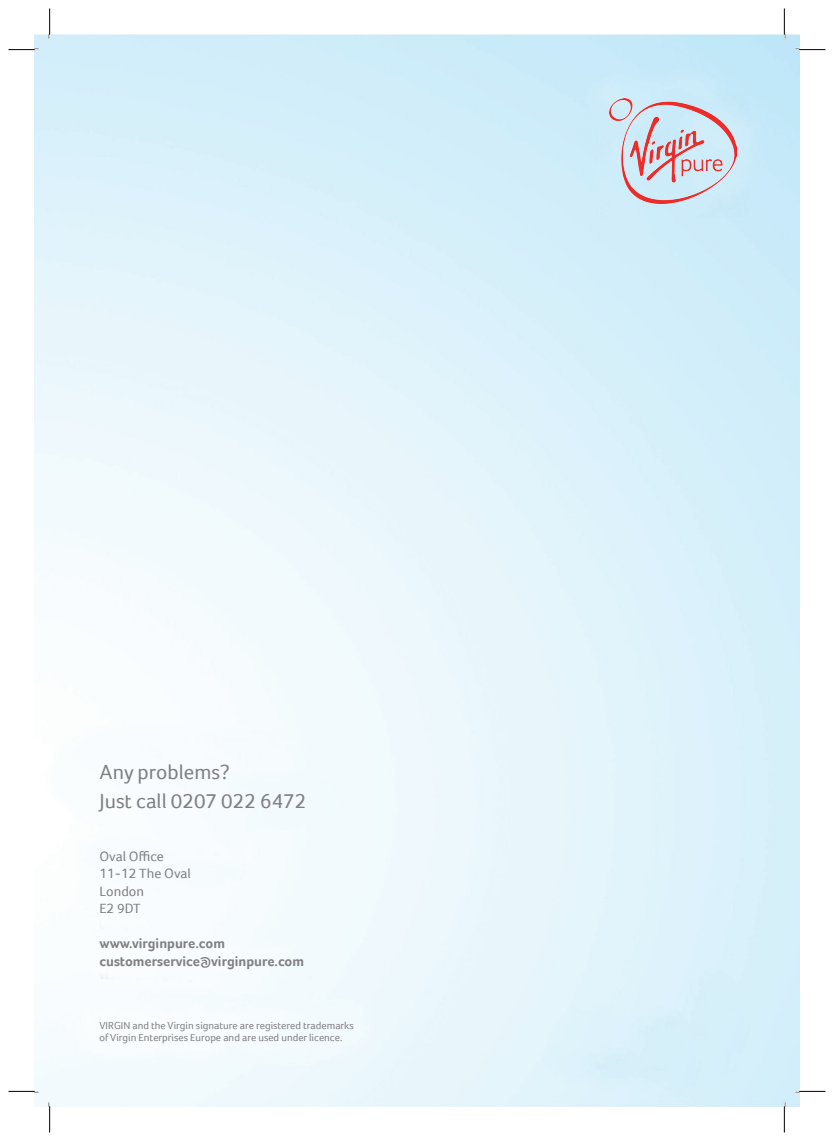
<style>
.page{position:relative;width:834px;height:1141px;background:#fff}
.page>*{position:absolute;margin:0;border:0;box-sizing:border-box;transform-origin:0 0}
.t1{font:21px/29.8px "Foco";color:#808083}
.t2{font:700 14px/17.5px "Foco";color:#808083}
.t3{font:14px/17.5px "Foco";color:#808083}
.t4{font:10.5px/12.2px "Foco";color:#808083}
</style>
<div class="page">
<img style="left:35px;top:35px;width:764px;height:1071px">
<img style="left:609px;top:99px;width:127px;height:105px">
<svg style="left:8px;top:49px;width:27px;height:1px"></svg>
<svg style="left:799px;top:49px;width:26px;height:1px"></svg>
<svg style="left:8px;top:1091px;width:27px;height:1px"></svg>
<svg style="left:799px;top:1091px;width:26px;height:1px"></svg>
<svg style="left:49px;top:8px;width:1px;height:27px"></svg>
<svg style="left:49px;top:1106px;width:1px;height:26px"></svg>
<svg style="left:783px;top:8px;width:1px;height:27px"></svg>
<svg style="left:783px;top:1106px;width:1px;height:26px"></svg>
<h1 class="t1" style="left:99px;top:756px;width:208px">Any problems?<br>Just call 0207 022 6472</h1>
<h2 class="t3" style="left:99px;top:847px;width:93px">Oval Office<br>11-12 The Oval<br>London<br>E2 9DT</h2>
<h2 class="t2" style="left:99px;top:935px;width:206px">www.virginpure.com customerservice@virginpure.com</h2>
<p class="t4" style="left:99px;top:1019px;width:256px">VIRGIN and the Virgin signature are registered trademarks of Virgin Enterprises Europe and are used under licence.</p>
</div>
